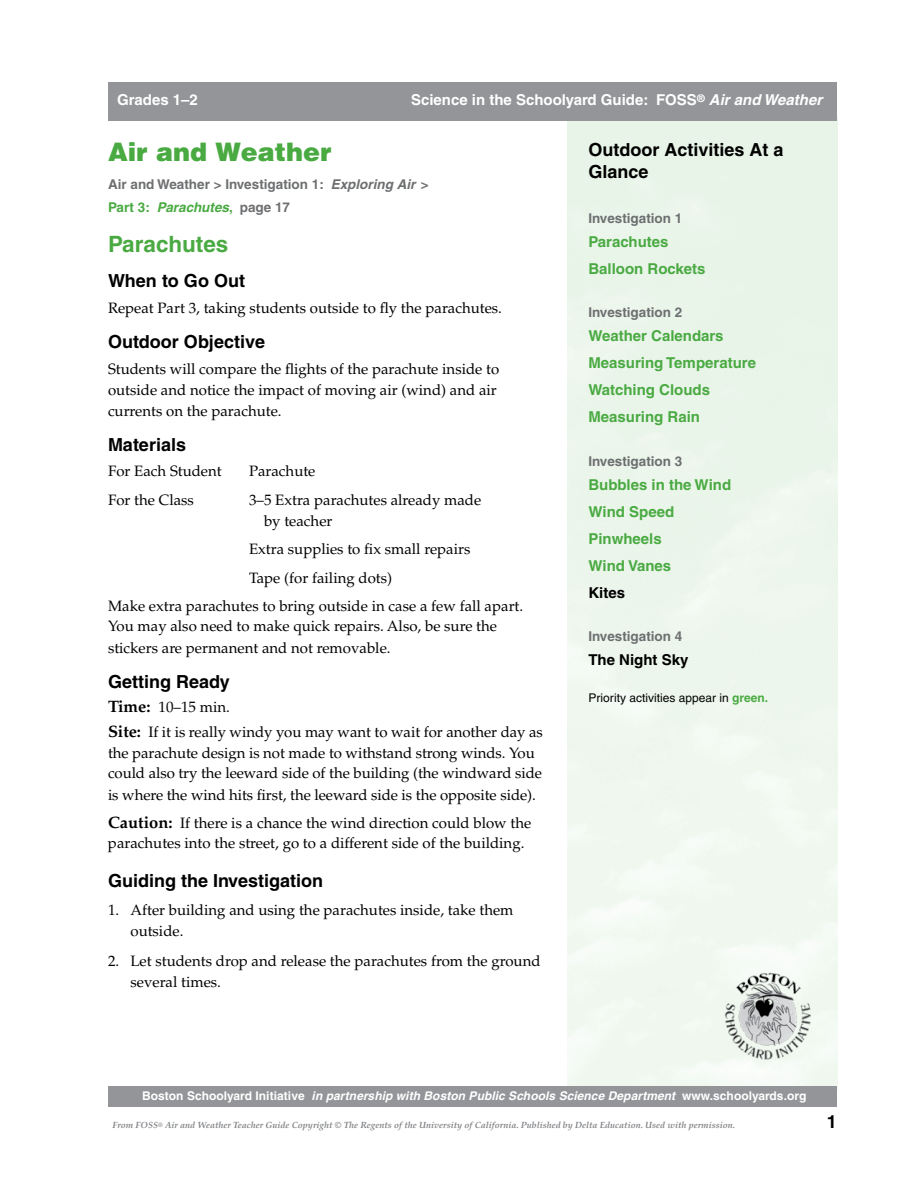
<style>
.page{position:relative;width:918px;height:1188px;background:#fff}
.page>*{position:absolute;margin:0;border:0;box-sizing:border-box;transform-origin:0 0}
.t1{font:900 25.5px "Helvetica LT Std";color:#4aaa42}
.t2{font:700 22.5px "Helvetica";color:#4aaa42}
.t3{font:700 18px/21.6px "Helvetica";color:#000}
.t4{font:15px/21px "Palatino";color:#000}
.t5{font:700 15px/27px "Helvetica";color:#4aaa42}
.t6{font:700 15px "Helvetica";color:#fff}
.t7{font:700 15px "Helvetica";color:#000}
.t8{font:700 13.5px/22.5px "Helvetica";color:#6d6f71}
.t9{font:italic 700 12px "Helvetica";letter-spacing:.005em;color:#fff}
.t10{font:12px "Helvetica";color:#000}
.t11{font:italic 700 9px "Palatino";color:#808285}
.s1{font-style:italic}
.s2{color:#4aaa42}
.s3{font-style:italic;color:#4aaa42}
.s4{font-weight:700;font-size:16.5px}
.s5{font-weight:700;color:#4aaa42}
.s6{font-style:normal}
</style>
<div class="page">
<div style="left:108px;top:1086px;width:729px;height:20px;background:#939598"></div>
<div style="left:108px;top:82px;width:729px;height:39px;background:#939598"></div>
<img style="left:722px;top:971px;width:92px;height:91px">
<p class="t6" style="left:117px;top:90px;width:82px">Grades 1–2</p>
<p class="t6" style="left:411px;top:90px;width:413px">Science in the Schoolyard Guide: FOSS<sup>®</sup> <span class="s1">Air and Weather</span></p>
<h1 class="t1" style="left:108px;top:135px;width:225px">Air and Weather</h1>
<p class="t8" style="left:108px;top:173px;width:322px">Air and Weather &gt; Investigation 1: <span class="s1">Exploring Air</span> &gt;<br><span class="s2">Part 3:</span> <span class="s3">Parachutes</span><span class="s2">,</span> page 17</p>
<h2 class="t2" style="left:108px;top:231px;width:122px">Parachutes</h2>
<p class="t3" style="left:108px;top:270px;width:138px">When to Go Out</p>
<p class="t4" style="left:108px;top:298px;width:396px">Repeat Part 3, taking students outside to fly the parachutes.</p>
<p class="t3" style="left:108px;top:331px;width:159px">Outdoor Objective</p>
<p class="t4" style="left:108px;top:358px;width:393px">Students will compare the flights of the parachute inside to outside and notice the impact of moving air (wind) and air currents on the parachute.</p>
<p class="t3" style="left:108px;top:433px;width:80px">Materials</p>
<p class="t4" style="left:108px;top:461px;width:115px">For Each Student</p>
<p class="t4" style="left:249px;top:461px;width:68px">Parachute</p>
<p class="t4" style="left:108px;top:489px;width:87px">For the Class</p>
<p class="t4" style="left:264px;top:489px;width:219px;text-indent:-15px">3–5 Extra parachutes already made by teacher</p>
<p class="t4" style="left:249px;top:539px;width:223px">Extra supplies to fix small repairs</p>
<p class="t4" style="left:249px;top:567px;width:145px">Tape (for failing dots)</p>
<p class="t4" style="left:108px;top:595px;width:417px">Make extra parachutes to bring outside in case a few fall apart.</p>
<p class="t4" style="left:108px;top:616px;width:391px;line-height:21.6px">You may also need to make quick repairs. Also, be sure the stickers are permanent and not removable.</p>
<p class="t3" style="left:108px;top:671px;width:123px">Getting Ready</p>
<p class="t4" style="left:108px;top:695px;width:436px;line-height:25px"><span class="s4">Time:</span> 10–15 min.<br><span class="s4">Site:</span> If it is really windy you may want to wait for another day as</p>
<p class="t4" style="left:108px;top:742px;width:435px">the parachute design is not made to withstand strong winds. You could also try the leeward side of the building (the windward side is where the wind hits first, the leeward side is the opposite side).</p>
<p class="t4" style="left:108px;top:813px;width:425px;line-height:20.5px"><span class="s4">Caution:</span> If there is a chance the wind direction could blow the parachutes into the street, go to a different side of the building.</p>
<p class="t3" style="left:108px;top:869px;width:217px">Guiding the Investigation</p>
<p class="t4" style="left:130px;top:900px;width:385px;text-indent:-22px">1. After building and using the parachutes inside, take them outside.</p>
<p class="t4" style="left:130px;top:951px;width:412px;text-indent:-22px">2. Let students drop and release the parachutes from the ground several times.</p>
<p class="t3" style="left:588px;top:139px;width:197px">Outdoor Activities At a<br>Glance</p>
<p class="t8" style="left:588px;top:207px;width:95px">Investigation 1</p>
<p class="t5" style="left:588px;top:228px;width:119px">Parachutes<br>Balloon Rockets</p>
<p class="t8" style="left:588px;top:301px;width:95px">Investigation 2</p>
<p class="t5" style="left:588px;top:322px;width:169px">Weather Calendars<br>Measuring Temperature<br>Watching Clouds<br>Measuring Rain</p>
<p class="t8" style="left:588px;top:450px;width:95px">Investigation 3</p>
<p class="t5" style="left:588px;top:471px;width:144px">Bubbles in the Wind<br>Wind Speed<br>Pinwheels<br>Wind Vanes</p>
<p class="t7" style="left:588px;top:584px;width:38px">Kites</p>
<p class="t8" style="left:588px;top:625px;width:95px">Investigation 4</p>
<p class="t7" style="left:588px;top:651px;width:102px">The Night Sky</p>
<p class="t10" style="left:588px;top:691px;width:181px">Priority activities appear in <span class="s5">green.</span></p>
<p class="t9" style="left:142px;top:1088px;width:666px"><span class="s6">Boston Schoolyard Initiative</span> in partnership with Boston Public Schools Science Department <span class="s6">www.schoolyards.org</span></p>
<p class="t11" style="left:112px;top:1120px;width:624px">From FOSS<sup>®</sup> Air and Weather Teacher Guide Copyright © The Regents of the University of California. Published by Delta Education. Used with permission.</p>
<p class="t3" style="left:827px;top:1111px;width:12px">1</p>
</div>
